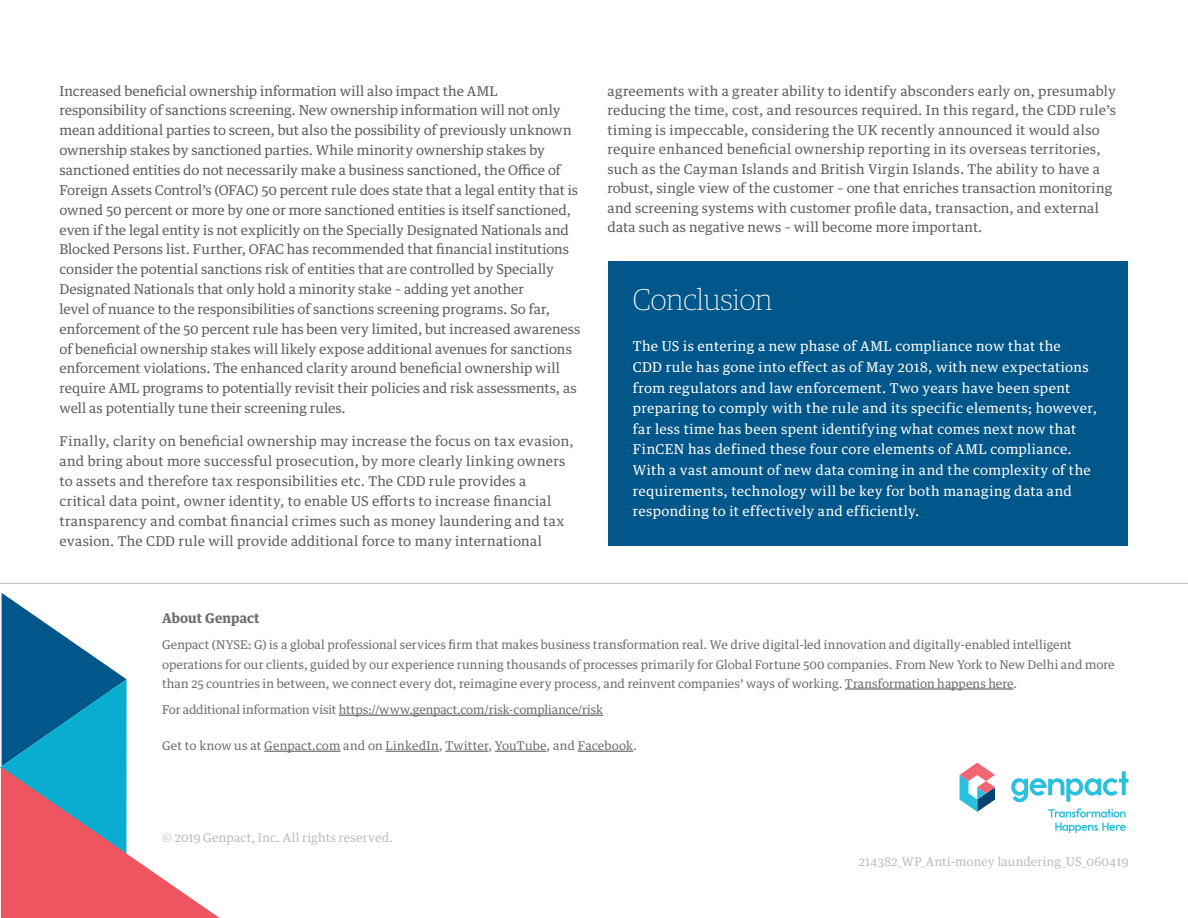
<style>
.page{position:relative;width:1188px;height:918px;background:#fff}
.page>*{position:absolute;margin:0;border:0;box-sizing:border-box;transform-origin:0 0}
.t1{font:100 30px "Guardian Egyp";color:#fff}
.t2{font:13.5px/19.8px "Guardian Text Egyp";letter-spacing:.005em;color:#5c5c5c}
.t3{font:13.5px/20.7px "Guardian Text Egyp";letter-spacing:.025em;color:#fff}
.t4{font:700 13.5px "Guardian Text Egyp";letter-spacing:.005em;color:#6c6d70}
.t5{font:12px/19.5px "Guardian Text Egyp";color:#6c6d70}
.t6{font:12px "Guardian Text Egyp";letter-spacing:.01em;color:#bcbdc0}
</style>
<div class="page">
<div style="left:608px;top:261px;width:520px;height:285px;background:#01578a"></div>
<svg style="left:0;top:593px;width:220px;height:325px"></svg>
<hr style="left:845px;top:688px;width:169px;height:2px;background:#6c6d70">
<hr style="left:339px;top:715px;width:264px;height:1px;background:#6c6d70">
<hr style="left:264px;top:751px;width:77px;height:1px;background:#6c6d70">
<hr style="left:386px;top:751px;width:53px;height:1px;background:#6c6d70">
<hr style="left:445px;top:751px;width:43px;height:1px;background:#6c6d70">
<hr style="left:495px;top:751px;width:51px;height:1px;background:#6c6d70">
<hr style="left:578px;top:751px;width:55px;height:1px;background:#6c6d70">
<hr style="left:0;top:583px;width:1188px;height:1px;background:#bcbdc0">
<svg style="left:1048px;top:808px;width:78px;height:25px"></svg>
<svg style="left:1011px;top:771px;width:117px;height:31px"></svg>
<svg style="left:960px;top:763px;width:35px;height:49px"></svg>
<p class="t2" style="left:60px;top:80px;width:522px">Increased beneficial ownership information will also impact the AML responsibility of sanctions screening. New ownership information will not only mean additional parties to screen, but also the possibility of previously unknown ownership stakes by sanctioned parties. While minority ownership stakes by sanctioned entities do not necessarily make a business sanctioned, the Office of Foreign Assets Control’s (OFAC) 50 percent rule does state that a legal entity that is owned 50 percent or more by one or more sanctioned entities is itself sanctioned, even if the legal entity is not explicitly on the Specially Designated Nationals and Blocked Persons list. Further, OFAC has recommended that financial institutions consider the potential sanctions risk of entities that are controlled by Specially Designated Nationals that only hold a minority stake – adding yet another<br>level of nuance to the responsibilities of sanctions screening programs. So far, enforcement of the 50 percent rule has been very limited, but increased awareness of beneficial ownership stakes will likely expose additional avenues for sanctions enforcement violations. The enhanced clarity around beneficial ownership will require AML programs to potentially revisit their policies and risk assessments, as well as potentially tune their screening rules.</p>
<p class="t2" style="left:60px;top:430px;width:516px">Finally, clarity on beneficial ownership may increase the focus on tax evasion, and bring about more successful prosecution, by more clearly linking owners to assets and therefore tax responsibilities etc. The CDD rule provides a critical data point, owner identity, to enable US efforts to increase financial transparency and combat financial crimes such as money laundering and tax evasion. The CDD rule will provide additional force to many international</p>
<p class="t2" style="left:608px;top:80px;width:510px">agreements with a greater ability to identify absconders early on, presumably reducing the time, cost, and resources required. In this regard, the CDD rule’s timing is impeccable, considering the UK recently announced it would also require enhanced beneficial ownership reporting in its overseas territories, such as the Cayman Islands and British Virgin Islands. The ability to have a robust, single view of the customer – one that enriches transaction monitoring and screening systems with customer profile data, transaction, and external data such as negative news – will become more important.</p>
<h1 class="t1" style="left:633px;top:281px;width:141px">Conclusion</h1>
<p class="t3" style="left:633px;top:335px;width:466px">The US is entering a new phase of AML compliance now that the<br>CDD rule has gone into effect as of May 2018, with new expectations from regulators and law enforcement. Two years have been spent preparing to comply with the rule and its specific elements; however, far less time has been spent identifying what comes next now that FinCEN has defined these four core elements of AML compliance.<br>With a vast amount of new data coming in and the complexity of the requirements, technology will be key for both managing data and responding to it effectively and efficiently.</p>
<p class="t4" style="left:162px;top:607px;width:99px">About Genpact</p>
<p class="t5" style="left:162px;top:634px;width:954px">Genpact (NYSE: G) is a global professional services firm that makes business transformation real. We drive digital-led innovation and digitally-enabled intelligent operations for our clients, guided by our experience running thousands of processes primarily for Global Fortune 500 companies. From New York to New Delhi and more than 25 countries in between, we connect every dot, reimagine every process, and reinvent companies’ ways of working. Transformation happens here.</p>
<p class="t5" style="left:162px;top:699px;width:443px">For additional information visit https://www.genpact.com/risk-compliance/risk</p>
<p class="t5" style="left:162px;top:735px;width:477px">Get to know us at Genpact.com and on LinkedIn, Twitter, YouTube, and Facebook.</p>
<p class="t6" style="left:162px;top:828px;width:233px">© 2019 Genpact, Inc. All rights reserved.</p>
<p class="t6" style="left:859px;top:852px;width:271px">214382_WP_Anti-money laundering_US_060419</p>
</div>
